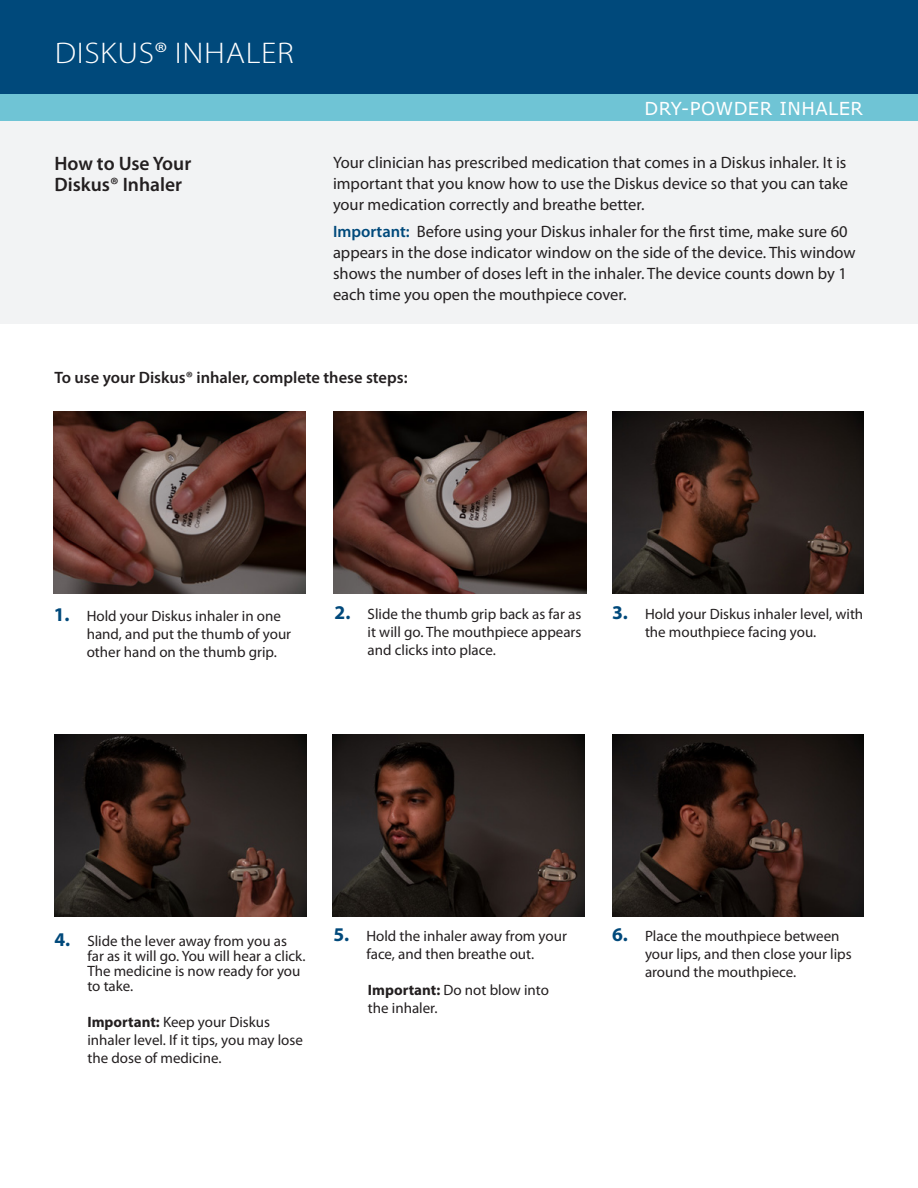
<style>
.page{position:relative;width:918px;height:1188px;background:#fff}
.page>*{position:absolute;margin:0;border:0;box-sizing:border-box;transform-origin:0 0}
.t1{font:300 30px "Myriad Pro";letter-spacing:.02em;color:#fff;scale:1.1 1}
.intro{font:600 19.5px/21px "Myriad Pro";color:#231f20}
.t2{font:18px "Verdana Pro";letter-spacing:.025em;color:#fff}
.intro-2{font:16.5px/21px "Myriad Pro";color:#231f20;text-align:justify}
.intro-3{font:600 16.5px "Myriad Pro";color:#231f20}
.captions{font:15px/18px "Myriad Pro";color:#231f20}
.s1{font-weight:600;color:#00497b}
.s2{font-weight:700;font-size:19.5px;color:#00497b}
.s3{font-weight:700}
</style>
<div class="page">
<div style="left:0;top:121px;width:918px;height:202px;background:#f2f3f4"></div>
<div style="left:0;top:0;width:918px;height:94px;background:#00497b"></div>
<img style="left:54px;top:411px;width:252px;height:183px">
<img style="left:334px;top:411px;width:253px;height:183px">
<img style="left:54px;top:734px;width:252px;height:183px">
<img style="left:333px;top:734px;width:252px;height:183px">
<img style="left:612px;top:734px;width:252px;height:183px">
<img style="left:612px;top:411px;width:252px;height:183px">
<div style="left:0;top:94px;width:918px;height:27px;background:#6fc4d5"></div>
<p class="t1" style="left:55px;top:36px;width:219px">DISKUS® INHALER</p>
<p class="intro" style="left:54px;top:152px;width:138px">How to Use Your<br>Diskus® Inhaler</p>
<p class="t2" style="left:644px;top:97px;width:220px">DRY-POWDER INHALER</p>
<p class="intro-2" style="left:333px;top:151px;width:517px">Your clinician has prescribed medication that comes in a Diskus inhaler. It is important that you know how to use the Diskus device so that you can take your medication correctly and breathe better.</p>
<p class="intro-2" style="left:333px;top:221px;width:524px;text-align:left"><span class="s1">Important:</span> Before using your Diskus inhaler for the first time, make sure 60 appears in the dose indicator window on the side of the device. This window shows the number of doses left in the inhaler. The device counts down by 1 each time you open the mouthpiece cover.</p>
<p class="intro-3" style="left:54px;top:367px;width:355px">To use your Diskus® inhaler, complete these steps:</p>
<p class="captions" style="left:87px;top:607px;width:206px;text-indent:-33px"><span class="s2">1.</span> Hold your Diskus inhaler in one hand, and put the thumb of your other hand on the thumb grip.</p>
<p class="captions" style="left:368px;top:605px;width:215px;text-align:justify;text-indent:-33px"><span class="s2">2.</span> Slide the thumb grip back as far as it will go. The mouthpiece appears and clicks into place.</p>
<p class="captions" style="left:645px;top:605px;width:220px;text-indent:-33px"><span class="s2">3.</span> Hold your Diskus inhaler level, with the mouthpiece facing you.</p>
<p class="captions" style="left:87px;top:933px;width:220px;line-height:15px;text-indent:-33px"><span class="s2">4.</span> Slide the lever away from you as far as it will go. You will hear a click.<br>The medicine is now ready for you to take.</p>
<p class="captions" style="left:87px;top:1013px;width:217px"><span class="s3">Important:</span> Keep your Diskus inhaler level. If it tips, you may lose the dose of medicine.</p>
<p class="captions" style="left:333px;top:927px;width:235px;text-align:center"><span class="s2">5.</span> Hold the inhaler away from your face, and then breathe out.</p>
<p class="captions" style="left:368px;top:981px;width:183px"><span class="s3">Important:</span> Do not blow into the inhaler.</p>
<p class="captions" style="left:645px;top:927px;width:208px;text-indent:-33px"><span class="s2">6.</span> Place the mouthpiece between your lips, and then close your lips around the mouthpiece.</p>
</div>
